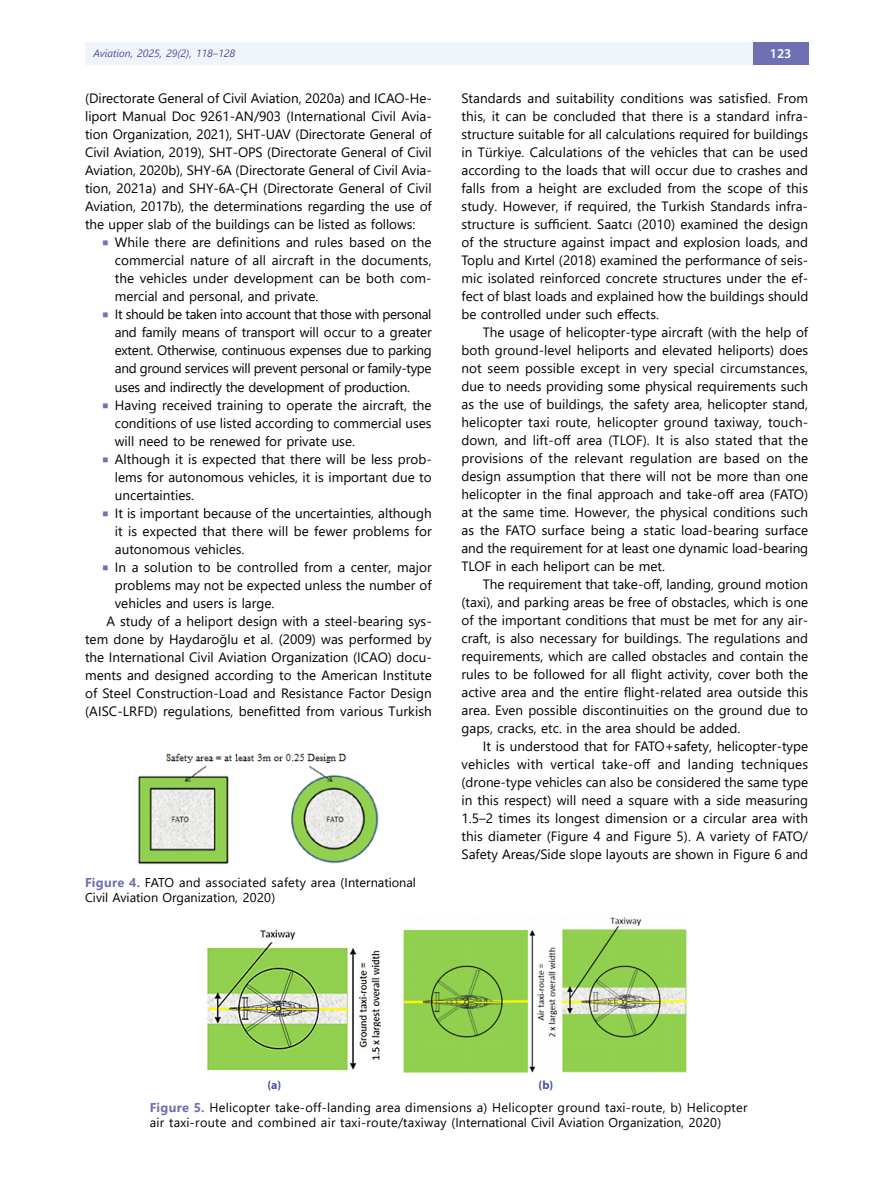
<style>
.page{position:relative;width:872px;height:1191px;background:#fff}
.page>*{position:absolute;margin:0;border:0;box-sizing:border-box;transform-origin:0 0}
.t1{font:13.5px/18px "Segoe UI";color:#000;text-align:justify}
.t2{font:600 13.5px "Myriad Pro";color:#fff}
.t3{font:12.75px/15.3px "Segoe UI";letter-spacing:.02em;color:#000}
.t4{font:12.75px/15.3px "Segoe UI";color:#000}
.t5{font:700 12px "Myriad Pro";color:#4d529f}
.t6{font:italic 10.5px "Segoe UI";color:#4d529f}
.s1{font-family:"Minion Pro";font-size:16.5px;color:#6f70b3}
.s2{font-weight:700;color:#6f70b3}
</style>
<div class="page">
<div style="left:85px;top:43px;width:668px;height:22px;background:#eff4fb"></div>
<div style="left:753px;top:43px;width:55px;height:22px;background:#6f70b3"></div>
<img style="left:138px;top:753px;width:241px;height:111px">
<img style="left:204px;top:929px;width:177px;height:142px">
<img style="left:403px;top:917px;width:284px;height:156px">
<p class="t6" style="left:94px;top:43px;width:143px">Aviation, 2025, 29(2), 118–128</p>
<p class="t2" style="left:769px;top:45px;width:23px">123</p>
<p class="t1" style="left:85px;top:88px;width:348px">(Directorate General of Civil Aviation, 2020a) and ICAO-He&shy;liport Manual Doc 9261-AN/903 (International Civil Avia&shy;tion Organization, 2021), SHT-UAV (Directorate General of Civil Aviation, 2019), SHT-OPS (Directorate General of Civil Aviation, 2020b), SHY-6A (Directorate General of Civil Avia&shy;tion, 2021a) and SHY-6A-ÇH (Directorate General of Civil Aviation, 2017b), the determinations regarding the use of the upper slab of the buildings can be listed as follows:</p>
<p class="t1" style="left:115px;top:232px;width:318px;text-indent:-13px"><span class="s1">■</span> While there are definitions and rules based on the commercial nature of all aircraft in the documents, the vehicles under development can be both com&shy;mercial and personal, and private.</p>
<p class="t1" style="left:115px;top:304px;width:318px;text-indent:-13px"><span class="s1">■</span> It should be taken into account that those with personal and family means of transport will occur to a greater extent. Otherwise, continuous expenses due to parking and ground services will prevent personal or family-type uses and indirectly the development of production.</p>
<p class="t1" style="left:115px;top:394px;width:318px;text-indent:-13px"><span class="s1">■</span> Having received training to operate the aircraft, the conditions of use listed according to commercial uses will need to be renewed for private use.</p>
<p class="t1" style="left:115px;top:448px;width:318px;text-indent:-13px"><span class="s1">■</span> Although it is expected that there will be less prob&shy;lems for autonomous vehicles, it is important due to uncertainties.</p>
<p class="t1" style="left:115px;top:502px;width:318px;text-indent:-13px"><span class="s1">■</span> It is important because of the uncertainties, although it is expected that there will be fewer problems for autonomous vehicles.</p>
<p class="t1" style="left:102px;top:556px;width:331px"><span class="s1">■</span> In a solution to be controlled from a center, major</p>
<p class="t1" style="left:115px;top:574px;width:318px">problems may not be expected unless the number of</p>
<p class="t1" style="left:115px;top:592px;width:161px">vehicles and users is large.</p>
<p class="t1" style="left:106px;top:610px;width:327px">A study of a heliport design with a steel-bearing sys-</p>
<p class="t1" style="left:85px;top:628px;width:348px">tem done by Haydaroğlu et al. (2009) was performed by</p>
<p class="t1" style="left:85px;top:646px;width:348px">the International Civil Aviation Organization (ICAO) docu-</p>
<p class="t1" style="left:85px;top:664px;width:348px">ments and designed according to the American Institute</p>
<p class="t1" style="left:85px;top:682px;width:348px">of Steel Construction-Load and Resistance Factor Design</p>
<p class="t1" style="left:85px;top:700px;width:348px">(AISC-LRFD) regulations, benefitted from various Turkish</p>
<p class="t1" style="left:461px;top:88px;width:348px">Standards and suitability conditions was satisfied. From this, it can be concluded that there is a standard infra&shy;structure suitable for all calculations required for buildings in Türkiye. Calculations of the vehicles that can be used according to the loads that will occur due to crashes and falls from a height are excluded from the scope of this study. However, if required, the Turkish Standards infra&shy;structure is sufficient. Saatcı (2010) examined the design of the structure against impact and explosion loads, and Toplu and Kırtel (2018) examined the performance of seis&shy;mic isolated reinforced concrete structures under the ef&shy;fect of blast loads and explained how the buildings should be controlled under such effects.</p>
<p class="t1" style="left:461px;top:322px;width:348px;text-indent:21px">The usage of helicopter-type aircraft (with the help of both ground-level heliports and elevated heliports) does not seem possible except in very special circumstances, due to needs providing some physical requirements such as the use of buildings, the safety area, helicopter stand, helicopter taxi route, helicopter ground taxiway, touch&shy;down, and lift-off area (TLOF). It is also stated that the provisions of the relevant regulation are based on the design assumption that there will not be more than one helicopter in the final approach and take-off area (FATO) at the same time. However, the physical conditions such as the FATO surface being a static load-bearing surface and the requirement for at least one dynamic load-bearing TLOF in each heliport can be met.</p>
<p class="t1" style="left:461px;top:574px;width:348px;text-indent:21px">The requirement that take-off, landing, ground motion (taxi), and parking areas be free of obstacles, which is one of the important conditions that must be met for any air&shy;craft, is also necessary for buildings. The regulations and requirements, which are called obstacles and contain the rules to be followed for all flight activity, cover both the active area and the entire flight-related area outside this area. Even possible discontinuities on the ground due to gaps, cracks, etc. in the area should be added.</p>
<p class="t1" style="left:461px;top:736px;width:348px;text-indent:21px">It is understood that for FATO+safety, helicopter-type vehicles with vertical take-off and landing techniques (drone-type vehicles can also be considered the same type in this respect) will need a square with a side measuring 1.5–2 times its longest dimension or a circular area with this diameter (Figure 4 and Figure 5). A variety of FATO/ Safety Areas/Side slope layouts are shown in Figure 6 and</p>
<p class="t4" style="left:85px;top:873px;width:332px"><span class="s2">Figure 4.</span> FATO and associated safety area (International<br>Civil Aviation Organization, 2020)</p>
<p class="t5" style="left:267px;top:1076px;width:15px">(a)</p>
<p class="t5" style="left:538px;top:1076px;width:16px">(b)</p>
<p class="t3" style="left:150px;top:1098px;width:599px"><span class="s2">Figure 5.</span> Helicopter take-off-landing area dimensions a) Helicopter ground taxi-route, b) Helicopter air taxi-route and combined air taxi-route/taxiway (International Civil Aviation Organization, 2020)</p>
</div>
